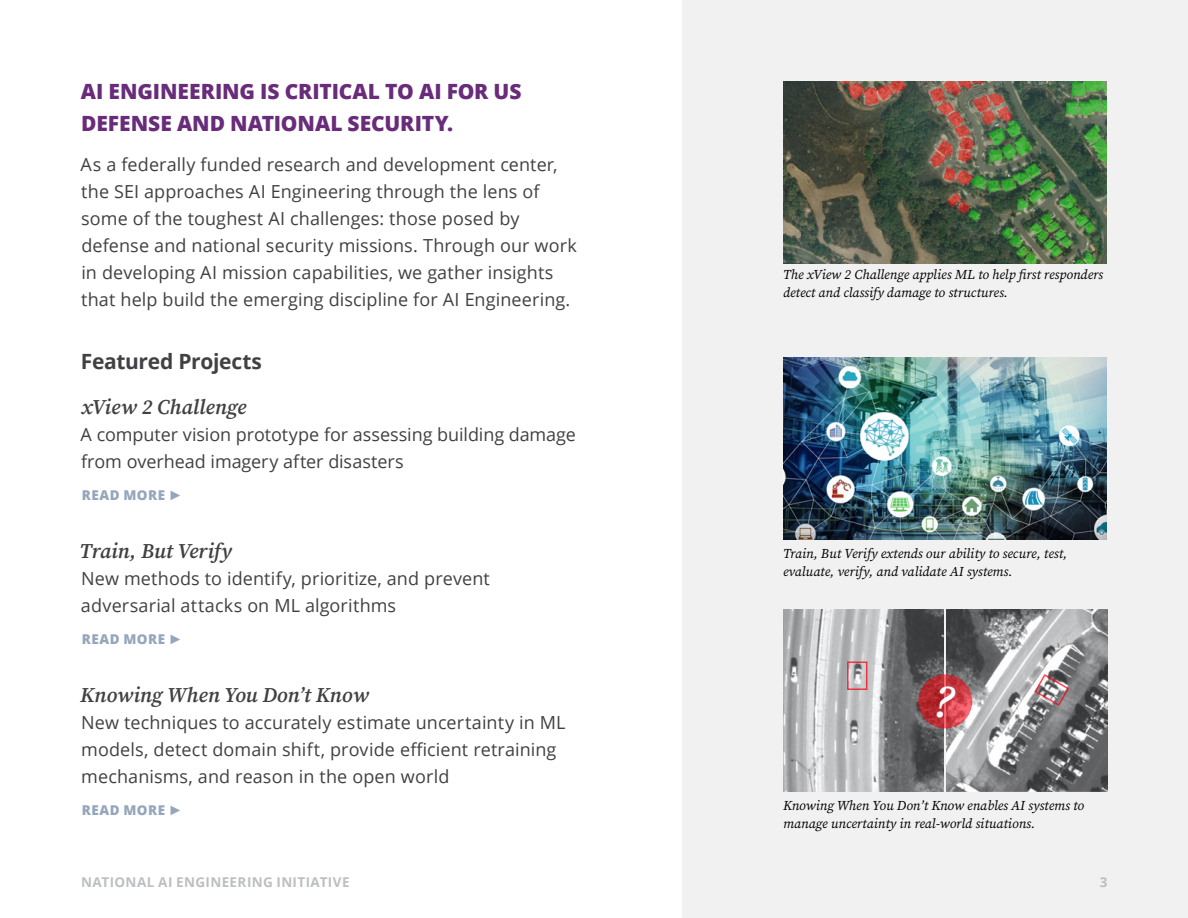
<style>
.page{position:relative;width:1188px;height:918px;background:#fff}
.page>*{position:absolute;margin:0;border:0;box-sizing:border-box;transform-origin:0 0}
.t1{font:italic 600 45px "Source Serif Pro";color:#fff}
.t2{font:800 21px/31.5px "Open Sans";letter-spacing:-.005em;color:#692c7a}
.t3{font:italic 600 21px "Source Serif Pro";color:#414042}
.t4{font:700 21px "Open Sans";letter-spacing:-.015em;color:#414042}
.t5{font:18px/27px "Open Sans";letter-spacing:.005em;color:#414042}
.t6{font:italic 13.5px/18px "Source Serif Pro";color:#000}
.t7{font:700 13.5px "Open Sans";letter-spacing:.03em;color:#bcbec0}
.t8{font:800 13.5px "Open Sans";letter-spacing:.04em;color:#95a6bc}
.s1{font-family:"Arial";font-weight:900}
</style>
<div class="page">
<div style="left:682px;top:0;width:506px;height:918px;background:#f1f1f2"></div>
<img style="left:783px;top:81px;width:324px;height:182px">
<img style="left:783px;top:357px;width:324px;height:182px">
<img style="left:783px;top:609px;width:161px;height:183px">
<img style="left:947px;top:609px;width:160px;height:183px">
<div style="left:847px;top:662px;width:20px;height:28px;border:2px solid #d2232a"></div>
<svg style="left:1033px;top:673px;width:37px;height:34px"></svg>
<svg style="left:918px;top:674px;width:54px;height:54px"></svg>
<p class="t2" style="left:81px;top:75px;width:442px">AI ENGINEERING IS CRITICAL TO AI FOR US<br>DEFENSE AND NATIONAL SECURITY.</p>
<p class="t5" style="left:81px;top:151px;width:498px">As a federally funded research and development center, the SEI approaches AI Engineering through the lens of some of the toughest AI challenges: those posed by defense and national security missions. Through our work in developing AI mission capabilities, we gather insights that help build the emerging discipline for AI Engineering.</p>
<p class="t4" style="left:81px;top:347px;width:183px">Featured Projects</p>
<p class="t3" style="left:81px;top:393px;width:167px">xView 2 Challenge</p>
<p class="t5" style="left:81px;top:421px;width:497px">A computer vision prototype for assessing building damage from overhead imagery after disasters</p>
<p class="t8" style="left:82px;top:484px;width:102px">READ MORE <span class="s1">►</span></p>
<p class="t3" style="left:79px;top:537px;width:154px">Train, But Verify</p>
<p class="t5" style="left:81px;top:565px;width:411px">New methods to identify, prioritize, and prevent adversarial attacks on ML algorithms</p>
<p class="t8" style="left:82px;top:628px;width:102px">READ MORE <span class="s1">►</span></p>
<p class="t3" style="left:80px;top:681px;width:290px">Knowing When You Don’t Know</p>
<p class="t5" style="left:81px;top:709px;width:486px">New techniques to accurately estimate uncertainty in ML models, detect domain shift, provide efficient retraining mechanisms, and reason in the open world</p>
<p class="t8" style="left:82px;top:799px;width:102px">READ MORE <span class="s1">►</span></p>
<p class="t6" style="left:783px;top:265px;width:322px">The xView 2 Challenge applies ML to help first responders detect and classify damage to structures.</p>
<p class="t6" style="left:783px;top:544px;width:286px">Train, But Verify extends our ability to secure, test, evaluate, verify, and validate AI systems.</p>
<h1 class="t1" style="left:934px;top:672px;width:22px">?</h1>
<p class="t6" style="left:783px;top:796px;width:303px">Knowing When You Don’t Know enables AI systems to manage uncertainty in real-world situations.</p>
<p class="t7" style="left:81px;top:872px;width:270px">NATIONAL AI ENGINEERING INITIATIVE</p>
<p class="t7" style="left:1100px;top:872px;width:9px">3</p>
</div>
